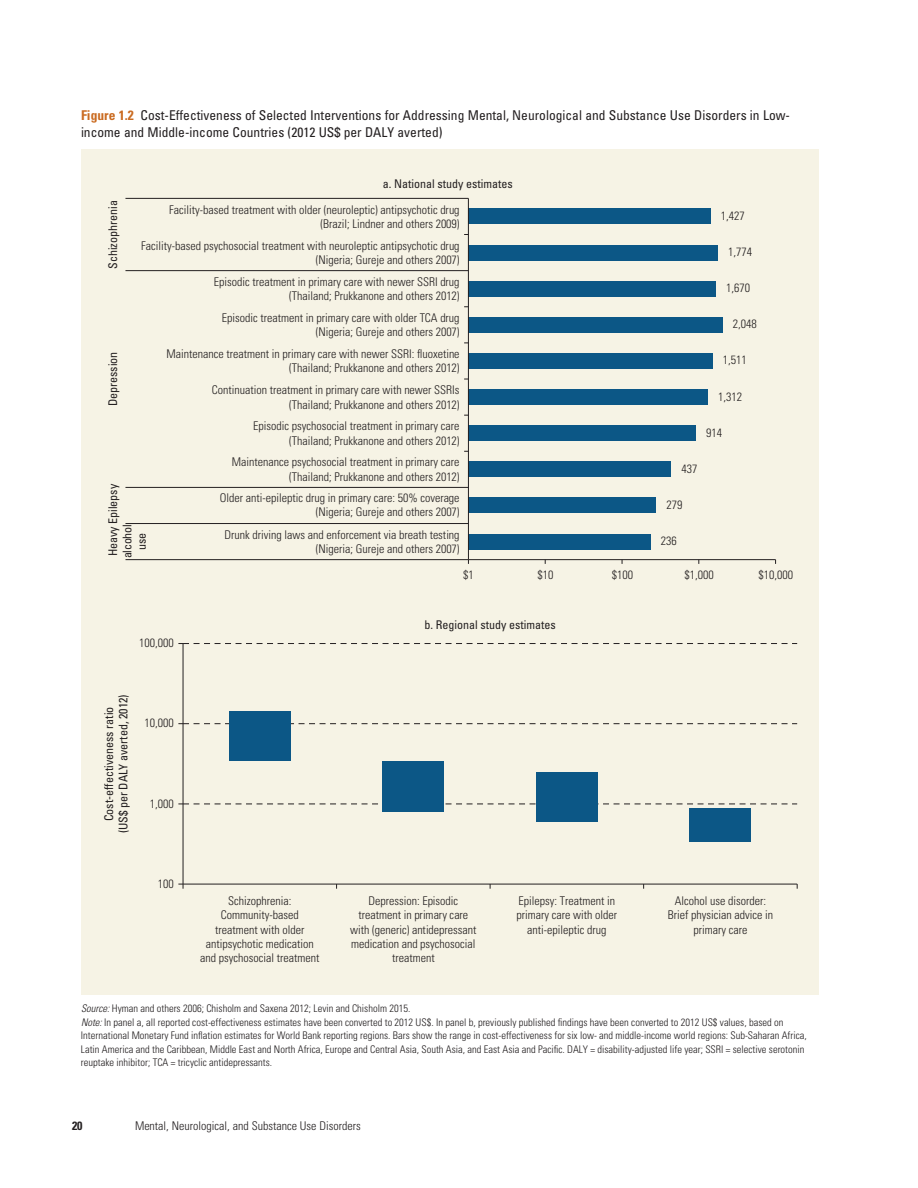
<style>
.page{position:relative;width:918px;height:1188px;background:#fff}
.page>*{position:absolute;margin:0;border:0;box-sizing:border-box;transform-origin:0 0}
.t1{font:condensed 13.5px/16.5px "Univers";color:#231f20}
.t2{font:300 condensed 12px/14.4px "Univers";color:#231f20;text-align:right}
.t3{font:condensed 12px/14.4px "Univers";color:#231f20;text-align:center}
.t4{font:condensed 12px "Univers";letter-spacing:-.02em;color:#231f20}
.t5{font:700 condensed 12px "Univers";color:#231f20}
.t6{font:300 condensed 10.5px/13.5px "Univers";color:#231f20}
.s1{font-weight:700;color:#ca6b21}
.s2{font-style:italic}
</style>
<div class="page">
<div style="left:81px;top:149px;width:738px;height:846px;background:#f6f3e5"></div>
<div style="left:468px;top:209px;width:243px;height:15px;background:#0c5786"></div>
<div style="left:468px;top:245px;width:250px;height:15px;background:#0c5786"></div>
<div style="left:468px;top:281px;width:248px;height:15px;background:#0c5786"></div>
<div style="left:468px;top:317px;width:255px;height:16px;background:#0c5786"></div>
<div style="left:468px;top:353px;width:245px;height:16px;background:#0c5786"></div>
<div style="left:468px;top:389px;width:240px;height:16px;background:#0c5786"></div>
<div style="left:468px;top:426px;width:228px;height:15px;background:#0c5786"></div>
<div style="left:468px;top:462px;width:203px;height:15px;background:#0c5786"></div>
<div style="left:468px;top:498px;width:188px;height:15px;background:#0c5786"></div>
<div style="left:468px;top:534px;width:183px;height:15px;background:#0c5786"></div>
<hr style="left:468px;top:198px;width:1px;height:362px;background:#231f20">
<hr style="left:125px;top:198px;width:343px;height:1px;background:#231f20">
<hr style="left:125px;top:270px;width:343px;height:1px;background:#231f20">
<hr style="left:125px;top:487px;width:343px;height:1px;background:#231f20">
<hr style="left:125px;top:523px;width:343px;height:1px;background:#231f20">
<hr style="left:126px;top:559px;width:342px;height:1px;background:#231f20">
<hr style="left:468px;top:559px;width:308px;height:1px;background:#231f20">
<hr style="left:183px;top:644px;width:1px;height:240px;background:#231f20">
<hr style="left:183px;top:884px;width:614px;height:1px;background:#231f20">
<svg style="left:178px;top:643px;width:619px;height:1px"></svg>
<svg style="left:178px;top:723px;width:619px;height:1px"></svg>
<svg style="left:178px;top:804px;width:619px;height:1px"></svg>
<svg style="left:178px;top:884px;width:6px;height:5px"></svg>
<div style="left:690px;top:808px;width:61px;height:34px;background:#0c5786"></div>
<div style="left:536px;top:772px;width:62px;height:50px;background:#0c5786"></div>
<div style="left:383px;top:762px;width:61px;height:50px;background:#0c5786"></div>
<div style="left:229px;top:711px;width:62px;height:49px;background:#0c5786"></div>
<p class="t1" style="left:81px;top:108px;width:711px"><span class="s1">Figure 1.2</span> Cost-Effectiveness of Selected Interventions for Addressing Mental, Neurological and Substance Use Disorders in Low&shy;income and Middle-income Countries (2012 US$ per DALY averted)</p>
<p class="t3" style="left:107px;top:269px;width:70px;rotate:-90deg">Schizophrenia</p>
<p class="t3" style="left:107px;top:406px;width:56px;rotate:-90deg">Depression</p>
<p class="t3" style="left:383px;top:178px;width:131px">a. National study estimates</p>
<p class="t2" style="left:169px;top:203px;width:292px">Facility-based treatment with older (neuroleptic) antipsychotic drug (Brazil; Lindner and others 2009)</p>
<p class="t2" style="left:141px;top:239px;width:320px">Facility-based psychosocial treatment with neuroleptic antipsychotic drug (Nigeria; Gureje and others 2007)</p>
<p class="t2" style="left:214px;top:276px;width:247px">Episodic treatment in primary care with newer SSRI drug (Thailand; Prukkanone and others 2012)</p>
<p class="t2" style="left:222px;top:312px;width:239px">Episodic treatment in primary care with older TCA drug (Nigeria; Gureje and others 2007)</p>
<p class="t2" style="left:166px;top:348px;width:295px">Maintenance treatment in primary care with newer SSRI: fluoxetine (Thailand; Prukkanone and others 2012)</p>
<p class="t2" style="left:212px;top:384px;width:249px">Continuation treatment in primary care with newer SSRIs (Thailand; Prukkanone and others 2012)</p>
<p class="t2" style="left:253px;top:420px;width:208px">Episodic psychosocial treatment in primary care (Thailand; Prukkanone and others 2012)</p>
<p class="t3" style="left:107px;top:556px;width:74px;rotate:-90deg">Heavy Epilepsy</p>
<p class="t4" style="left:123px;top:558px;width:35px;rotate:-90deg">alcohol</p>
<p class="t3" style="left:136px;top:550px;width:18px;rotate:-90deg">use</p>
<p class="t2" style="left:232px;top:456px;width:229px">Maintenance psychosocial treatment in primary care (Thailand; Prukkanone and others 2012)</p>
<p class="t2" style="left:220px;top:492px;width:241px">Older anti-epileptic drug in primary care: 50% coverage (Nigeria; Gureje and others 2007)</p>
<p class="t2" style="left:224px;top:529px;width:237px">Drunk driving laws and enforcement via breath testing (Nigeria; Gureje and others 2007)</p>
<p class="t2" style="left:721px;top:210px;width:25px">1,427</p>
<p class="t2" style="left:728px;top:246px;width:25px">1,774</p>
<p class="t2" style="left:726px;top:282px;width:25px">1,670</p>
<p class="t2" style="left:733px;top:318px;width:25px">2,048</p>
<p class="t2" style="left:723px;top:354px;width:25px">1,511</p>
<p class="t2" style="left:718px;top:390px;width:25px">1,312</p>
<p class="t2" style="left:706px;top:426px;width:17px">914</p>
<p class="t2" style="left:681px;top:463px;width:17px">437</p>
<p class="t2" style="left:667px;top:499px;width:17px">279</p>
<p class="t2" style="left:661px;top:535px;width:17px">236</p>
<p class="t2" style="left:463px;top:569px;width:12px">$1</p>
<p class="t2" style="left:538px;top:569px;width:17px">$10</p>
<p class="t2" style="left:612px;top:569px;width:23px">$100</p>
<p class="t2" style="left:684px;top:569px;width:31px">$1,000</p>
<p class="t2" style="left:759px;top:569px;width:36px">$10,000</p>
<p class="t2" style="left:139px;top:637px;width:36px">100,000</p>
<p class="t3" style="left:103px;top:833px;width:141px;rotate:-90deg">Cost-effectiveness ratio (US$ per DALY averted, 2012)</p>
<p class="t2" style="left:145px;top:717px;width:31px">10,000</p>
<p class="t2" style="left:150px;top:797px;width:25px">1,000</p>
<p class="t2" style="left:158px;top:878px;width:17px">100</p>
<p class="t3" style="left:424px;top:618px;width:133px">b. Regional study estimates</p>
<p class="t2" style="left:200px;top:895px;width:121px;text-align:center">Schizophrenia:<br>Community-based treatment with older antipsychotic medication and psychosocial treatment</p>
<p class="t2" style="left:350px;top:895px;width:128px;text-align:center">Depression: Episodic treatment in primary care with (generic) antidepressant medication and psychosocial treatment</p>
<p class="t2" style="left:517px;top:895px;width:102px;text-align:center">Epilepsy: Treatment in primary care with older anti-epileptic drug</p>
<p class="t2" style="left:668px;top:895px;width:107px;text-align:center">Alcohol use disorder:<br>Brief physician advice in primary care</p>
<p class="t6" style="left:81px;top:1003px;width:727px"><span class="s2">Source:</span> Hyman and others 2006; Chisholm and Saxena 2012; Levin and Chisholm 2015.<br><span class="s2">Note:</span> In panel a, all reported cost-effectiveness estimates have been converted to 2012 US$. In panel b, previously published findings have been converted to 2012 US$ values, based on International Monetary Fund inflation estimates for World Bank reporting regions. Bars show the range in cost-effectiveness for six low- and middle-income world regions: Sub-Saharan Africa, Latin America and the Caribbean, Middle East and North Africa, Europe and Central Asia, South Asia, and East Asia and Pacific. DALY = disability-adjusted life year; SSRI = selective serotonin reuptake inhibitor; TCA = tricyclic antidepressants.</p>
<p class="t5" style="left:72px;top:1122px;width:12px">20</p>
<p class="t2" style="left:135px;top:1120px;width:227px">Mental, Neurological, and Substance Use Disorders</p>
</div>
